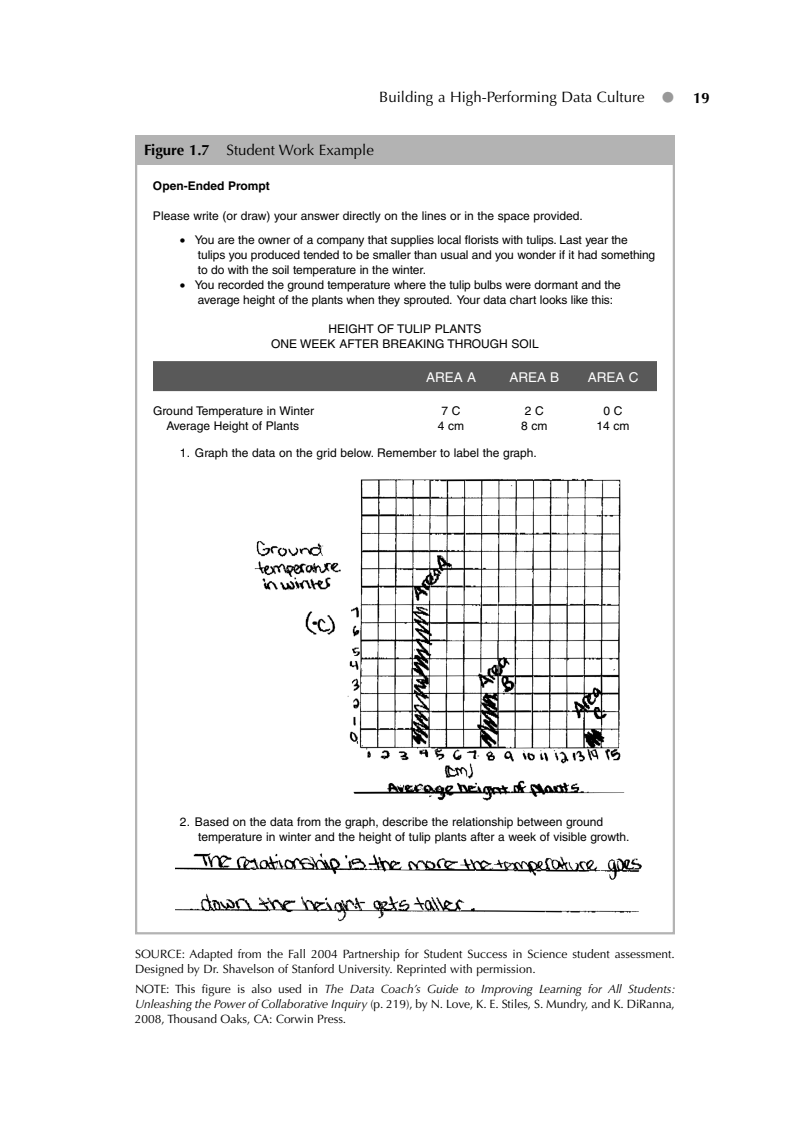
<style>
.page{position:relative;width:810px;height:1134px;background:#fff}
.page>*{position:absolute;margin:0;border:0;box-sizing:border-box;transform-origin:0 0}
.t1{font:15px "Optima";color:#000}
.t2{font:13.5px "Helvetica";color:#fff}
.t3{font:12px/15px "Helvetica";letter-spacing:-.01em;color:#000}
.t4{font:12px/15px "Optima";color:#000}
.t5{font:700 12px "Helvetica";color:#000}
.s1{color:#999}
.s2{font-weight:700}
.s3{font-style:italic}
</style>
<div class="page">
<div style="left:135px;top:135px;width:540px;height:30px;background:#b3b3b3"></div>
<div style="left:153px;top:361px;width:504px;height:30px;background:#595959"></div>
<img style="left:254px;top:478px;width:371px;height:323px">
<img style="left:176px;top:854px;width:466px;height:68px">
<p class="t1" style="left:379px;top:91px;width:332px">Building a High-Performing Data Culture <span class="s1">•</span> <span class="s2">19</span></p>
<p class="t1" style="left:144px;top:143px;width:231px"><span class="s2">Figure 1.7</span> Student Work Example</p>
<p class="t5" style="left:153px;top:182px;width:118px">Open-Ended Prompt</p>
<p class="t3" style="left:153px;top:210px;width:431px">Please write (or draw) your answer directly on the lines or in the space provided.</p>
<p class="t3" style="left:198px;top:234px;width:459px;text-indent:-18px">• You are the owner of a company that supplies local florists with tulips. Last year the tulips you produced tended to be smaller than usual and you wonder if it had something to do with the soil temperature in the winter.</p>
<p class="t3" style="left:198px;top:279px;width:424px;text-indent:-18px">• You recorded the ground temperature where the tulip bulbs were dormant and the average height of the plants when they sprouted. Your data chart looks like this:</p>
<p class="t3" style="left:271px;top:322px;width:269px;text-align:center">HEIGHT OF TULIP PLANTS<br>ONE WEEK AFTER BREAKING THROUGH SOIL</p>
<p class="t2" style="left:426px;top:372px;width:51px">AREA A</p>
<p class="t2" style="left:509px;top:372px;width:51px">AREA B</p>
<p class="t2" style="left:588px;top:372px;width:52px">AREA C</p>
<p class="t3" style="left:153px;top:405px;width:163px">Ground Temperature in Winter</p>
<p class="t3" style="left:442px;top:405px;width:21px">7 C</p>
<p class="t3" style="left:525px;top:405px;width:21px">2 C</p>
<p class="t3" style="left:604px;top:405px;width:21px">0 C</p>
<p class="t3" style="left:166px;top:420px;width:134px">Average Height of Plants</p>
<p class="t3" style="left:438px;top:420px;width:28px">4 cm</p>
<p class="t3" style="left:521px;top:420px;width:28px">8 cm</p>
<p class="t3" style="left:597px;top:420px;width:35px">14 cm</p>
<p class="t3" style="left:180px;top:447px;width:358px">1. Graph the data on the grid below. Remember to label the graph.</p>
<p class="t3" style="left:198px;top:816px;width:433px;text-indent:-18px">2. Based on the data from the graph, describe the relationship between ground temperature in winter and the height of tulip plants after a week of visible growth.</p>
<p class="t4" style="left:135px;top:948px;width:542px">SOURCE: Adapted from the Fall 2004 Partnership for Student Success in Science student assessment.<br>Designed by Dr. Shavelson of Stanford University. Reprinted with permission.</p>
<p class="t4" style="left:135px;top:982px;width:542px;text-align:justify">NOTE: This figure is also used in <span class="s3">The Data Coach’s Guide to Improving Learning for All Students:<br>Unleashing the Power of Collaborative Inquiry</span> (p. 219), by N. Love, K. E. Stiles, S. Mundry, and K. DiRanna, 2008, Thousand Oaks, CA: Corwin Press.</p>
</div>
